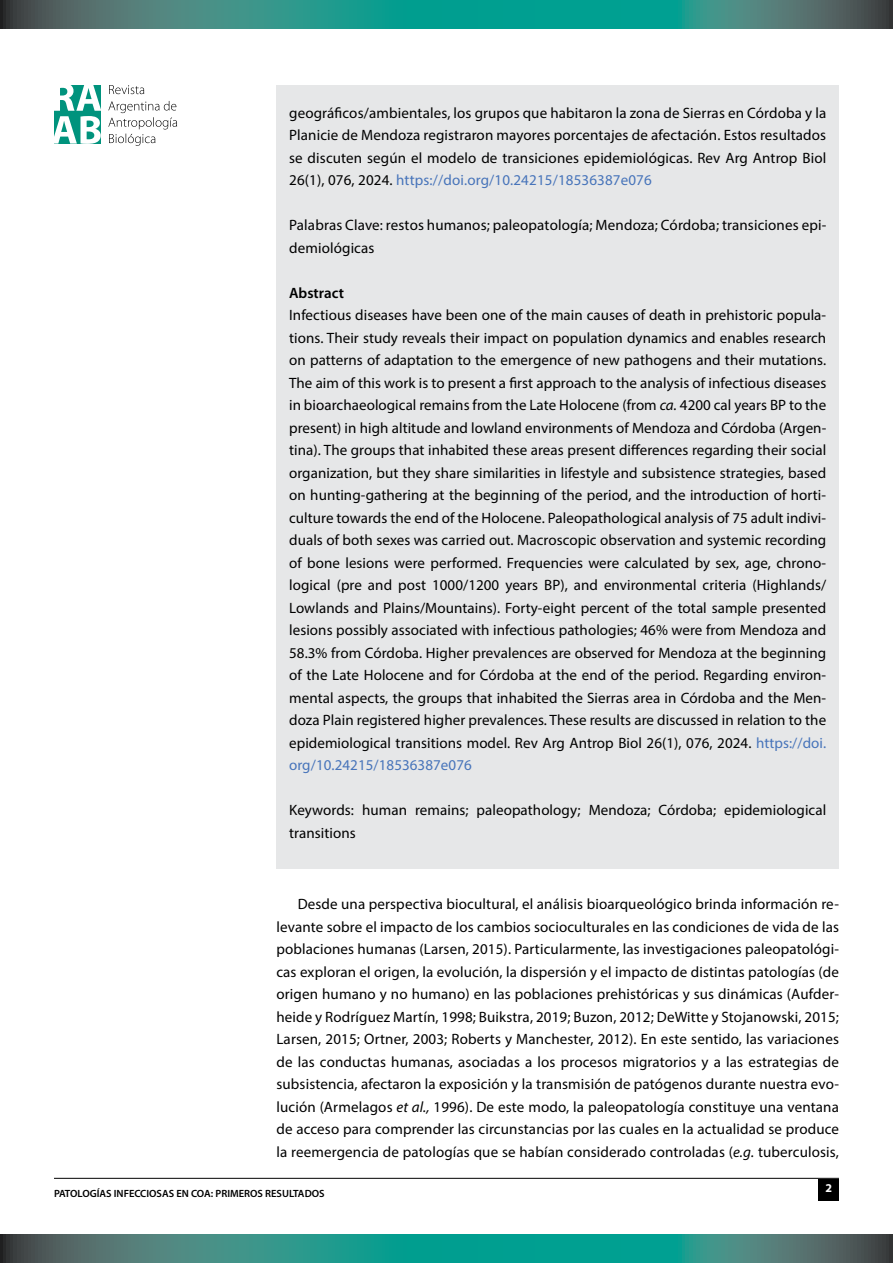
<style>
.page{position:relative;width:893px;height:1263px;background:#fff}
.page>*{position:absolute;margin:0;border:0;box-sizing:border-box;transform-origin:0 0}
.t1{font:15px/22.5px "Myriad Pro";letter-spacing:.005em;color:#000;text-align:justify}
.t2{font:600 15px "Myriad Pro";color:#000}
.t3{font:700 12px "Myriad Pro";color:#fff}
.t4{font:600 10.5px "Myriad Pro";color:#000}
.s1{color:#4774ba}
.s2{font-style:italic}
</style>
<div class="page">
<hr style="left:54px;top:1178px;width:785px;height:1px;background:#000">
<svg style="left:0;top:0;width:893px;height:28px;background:#2c887f"></svg>
<svg style="left:0;top:1234px;width:893px;height:29px;background:#2c887f"></svg>
<svg style="left:108px;top:101px;width:69px;height:45px"></svg>
<svg style="left:109px;top:85px;width:35px;height:9px"></svg>
<svg style="left:54px;top:85px;width:47px;height:59px"></svg>
<div style="left:819px;top:1179px;width:20px;height:21px;background:#000"></div>
<div style="left:276px;top:85px;width:563px;height:783px;background:#e6e7e8"></div>
<p class="t1" style="left:289px;top:101px;width:539px">geográficos/ambientales, los grupos que habitaron la zona de Sierras en Córdoba y la Planicie de Mendoza registraron mayores porcentajes de afectación. Estos resultados se discuten según el modelo de transiciones epidemiológicas. Rev Arg Antrop Biol 26(1), 076, 2024. <span class="s1">https://doi.org/10.24215/18536387e076</span></p>
<p class="t1" style="left:289px;top:214px;width:539px">Palabras Clave: restos humanos; paleopatología; Mendoza; Córdoba; transiciones epi&shy;demiológicas</p>
<p class="t2" style="left:289px;top:283px;width:56px">Abstract</p>
<p class="t1" style="left:289px;top:304px;width:539px">Infectious diseases have been one of the main causes of death in prehistoric popula&shy;tions. Their study reveals their impact on population dynamics and enables research on patterns of adaptation to the emergence of new pathogens and their mutations.<br>The aim of this work is to present a first approach to the analysis of infectious diseases in bioarchaeological remains from the Late Holocene (from <span class="s2">ca.</span> 4200 cal years BP to the present) in high altitude and lowland environments of Mendoza and Córdoba (Argen&shy;tina). The groups that inhabited these areas present differences regarding their social organization, but they share similarities in lifestyle and subsistence strategies, based on hunting-gathering at the beginning of the period, and the introduction of horti&shy;culture towards the end of the Holocene. Paleopathological analysis of 75 adult indivi&shy;duals of both sexes was carried out. Macroscopic observation and systemic recording of bone lesions were performed. Frequencies were calculated by sex, age, chrono&shy;logical (pre and post 1000/1200 years BP), and environmental criteria (Highlands/ Lowlands and Plains/Mountains). Forty-eight percent of the total sample presented lesions possibly associated with infectious pathologies; 46% were from Mendoza and 58.3% from Córdoba. Higher prevalences are observed for Mendoza at the beginning of the Late Holocene and for Córdoba at the end of the period. Regarding environ&shy;mental aspects, the groups that inhabited the Sierras area in Córdoba and the Men&shy;doza Plain registered higher prevalences. These results are discussed in relation to the epidemiological transitions model. Rev Arg Antrop Biol 26(1), 076, 2024. <span class="s1">https://doi. org/10.24215/18536387e076</span></p>
<p class="t1" style="left:289px;top:799px;width:539px">Keywords: human remains; paleopathology; Mendoza; Córdoba; epidemiological transitions</p>
<p class="t1" style="left:276px;top:893px;width:564px;text-indent:21px">Desde una perspectiva biocultural, el análisis bioarqueológico brinda información re&shy;levante sobre el impacto de los cambios socioculturales en las condiciones de vida de las poblaciones humanas (Larsen, 2015). Particularmente, las investigaciones paleopatológi&shy;cas exploran el origen, la evolución, la dispersión y el impacto de distintas patologías (de origen humano y no humano) en las poblaciones prehistóricas y sus dinámicas (Aufder&shy;heide y Rodríguez Martín, 1998; Buikstra, 2019; Buzon, 2012; DeWitte y Stojanowski, 2015; Larsen, 2015; Ortner, 2003; Roberts y Manchester, 2012). En este sentido, las variaciones de las conductas humanas, asociadas a los procesos migratorios y a las estrategias de subsistencia, afectaron la exposición y la transmisión de patógenos durante nuestra evo&shy;lución (Armelagos <span class="s2">et al.,</span> 1996). De este modo, la paleopatología constituye una ventana de acceso para comprender las circunstancias por las cuales en la actualidad se produce la reemergencia de patologías que se habían considerado controladas (<span class="s2">e.g.</span> tuberculosis,</p>
<p class="t4" style="left:54px;top:1187px;width:272px">PATOLOGÍAS INFECCIOSAS EN COA: PRIMEROS RESULTADOS</p>
<p class="t3" style="left:825px;top:1180px;width:8px">2</p>
</div>
